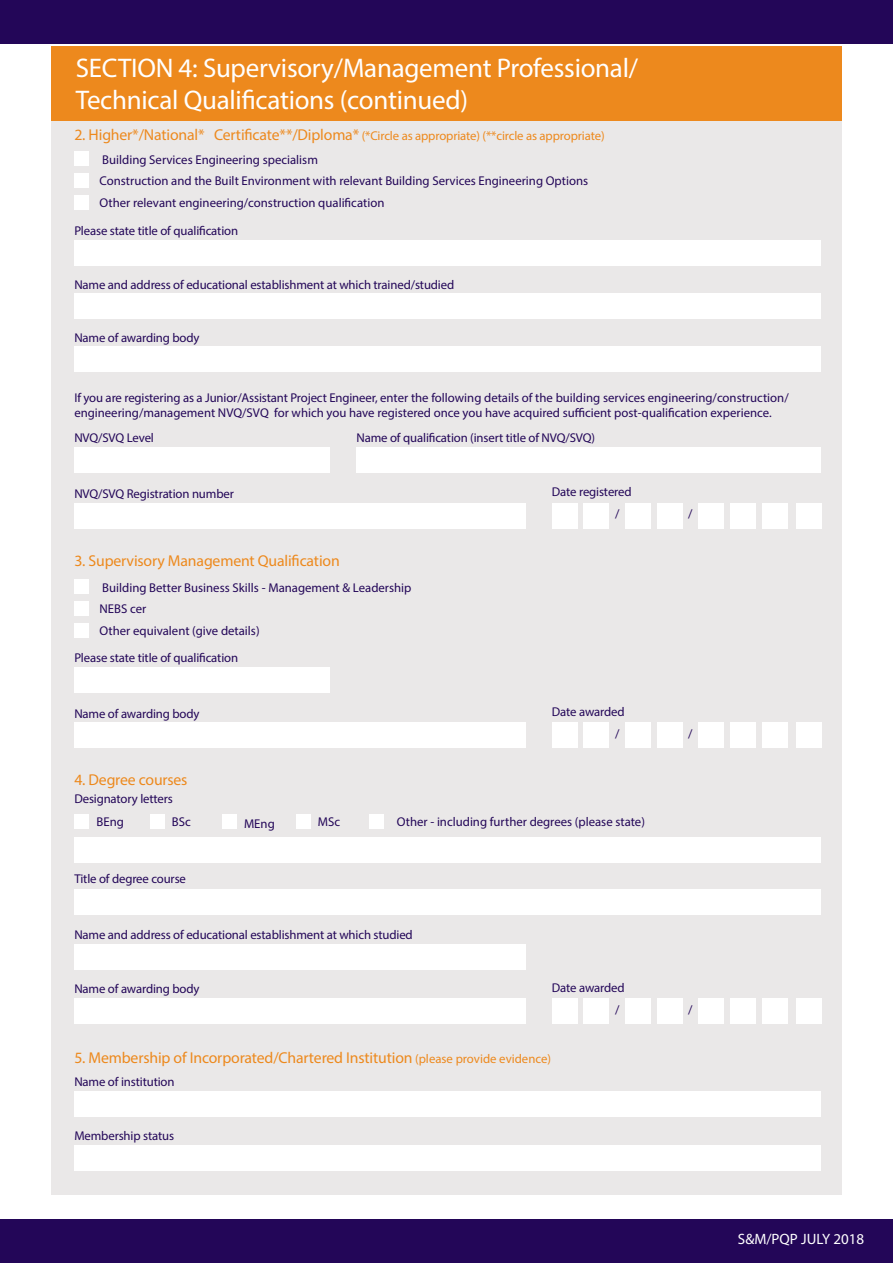
<style>
.page{position:relative;width:893px;height:1263px;background:#fff}
.page>*{position:absolute;margin:0;border:0;box-sizing:border-box;transform-origin:0 0}
.t1{font:27px/32.4px "Myriad Pro";letter-spacing:-.01em;color:#fff}
.t2{font:15.75px "Myriad Pro";letter-spacing:-.01em;color:#ed891d}
.t3{font:15px "Myriad Pro";color:#fff}
.t4{font:12.75px/15.3px "Myriad Pro";letter-spacing:-.005em;color:#230658}
.t5{font:12.75px "Myriad Pro";letter-spacing:-.01em;color:#ed891d}
.s1{font-size:15.75px}
.s2{font-size:12.75px}
</style>
<div class="page">
<div style="left:0;top:1219px;width:893px;height:44px;background:#230658"></div>
<div style="left:0;top:0;width:893px;height:44px;background:#230658"></div>
<div style="left:51px;top:88px;width:791px;height:1107px;background:#eae8e8"></div>
<div style="left:51px;top:46px;width:791px;height:74px;background:#ed891d"></div>
<div style="left:74px;top:195px;width:15px;height:15px;background:#fff"></div>
<div style="left:74px;top:623px;width:15px;height:14px;background:#fff"></div>
<div style="left:74px;top:173px;width:15px;height:15px;background:#fff"></div>
<div style="left:74px;top:601px;width:15px;height:15px;background:#fff"></div>
<div style="left:74px;top:151px;width:15px;height:15px;background:#fff"></div>
<div style="left:74px;top:579px;width:15px;height:15px;background:#fff"></div>
<div style="left:74px;top:814px;width:15px;height:15px;background:#fff"></div>
<div style="left:150px;top:814px;width:14px;height:15px;background:#fff"></div>
<div style="left:222px;top:814px;width:15px;height:15px;background:#fff"></div>
<div style="left:296px;top:814px;width:14px;height:15px;background:#fff"></div>
<div style="left:369px;top:814px;width:15px;height:15px;background:#fff"></div>
<div style="left:74px;top:837px;width:747px;height:25px;background:#fff"></div>
<div style="left:74px;top:503px;width:452px;height:25px;background:#fff"></div>
<div style="left:74px;top:723px;width:452px;height:25px;background:#fff"></div>
<div style="left:74px;top:998px;width:452px;height:26px;background:#fff"></div>
<div style="left:74px;top:1145px;width:747px;height:25px;background:#fff"></div>
<div style="left:74px;top:447px;width:256px;height:26px;background:#fff"></div>
<div style="left:74px;top:667px;width:256px;height:26px;background:#fff"></div>
<div style="left:356px;top:447px;width:465px;height:26px;background:#fff"></div>
<div style="left:74px;top:240px;width:747px;height:26px;background:#fff"></div>
<div style="left:74px;top:294px;width:747px;height:25px;background:#fff"></div>
<div style="left:74px;top:346px;width:747px;height:26px;background:#fff"></div>
<div style="left:552px;top:503px;width:25px;height:25px;background:#fff"></div>
<div style="left:698px;top:503px;width:25px;height:25px;background:#fff"></div>
<div style="left:625px;top:503px;width:26px;height:25px;background:#fff"></div>
<div style="left:584px;top:503px;width:25px;height:25px;background:#fff"></div>
<div style="left:730px;top:503px;width:25px;height:25px;background:#fff"></div>
<div style="left:763px;top:503px;width:25px;height:25px;background:#fff"></div>
<div style="left:796px;top:503px;width:25px;height:25px;background:#fff"></div>
<div style="left:657px;top:503px;width:25px;height:25px;background:#fff"></div>
<div style="left:552px;top:723px;width:25px;height:25px;background:#fff"></div>
<div style="left:698px;top:723px;width:25px;height:25px;background:#fff"></div>
<div style="left:625px;top:723px;width:26px;height:25px;background:#fff"></div>
<div style="left:584px;top:723px;width:25px;height:25px;background:#fff"></div>
<div style="left:730px;top:723px;width:25px;height:25px;background:#fff"></div>
<div style="left:763px;top:723px;width:25px;height:25px;background:#fff"></div>
<div style="left:796px;top:723px;width:25px;height:25px;background:#fff"></div>
<div style="left:657px;top:723px;width:25px;height:25px;background:#fff"></div>
<div style="left:552px;top:998px;width:25px;height:26px;background:#fff"></div>
<div style="left:698px;top:998px;width:25px;height:26px;background:#fff"></div>
<div style="left:625px;top:998px;width:26px;height:26px;background:#fff"></div>
<div style="left:584px;top:998px;width:25px;height:26px;background:#fff"></div>
<div style="left:730px;top:998px;width:25px;height:26px;background:#fff"></div>
<div style="left:763px;top:998px;width:25px;height:26px;background:#fff"></div>
<div style="left:796px;top:998px;width:25px;height:26px;background:#fff"></div>
<div style="left:657px;top:998px;width:25px;height:26px;background:#fff"></div>
<div style="left:74px;top:944px;width:452px;height:26px;background:#fff"></div>
<div style="left:74px;top:1091px;width:747px;height:25px;background:#fff"></div>
<div style="left:74px;top:889px;width:747px;height:25px;background:#fff"></div>
<p class="t1" style="left:76px;top:51px;width:564px">SECTION 4: Supervisory/Management Professional/<br>Technical Qualifications (continued)</p>
<p class="t5" style="left:74px;top:127px;width:532px"><span class="s1">2. Higher*/National* Certificate**/Diploma*</span> (*Circle as appropriate) (**circle as appropriate)</p>
<p class="t4" style="left:102px;top:152px;width:217px">Building Services Engineering specialism</p>
<p class="t4" style="left:100px;top:173px;width:490px">Construction and the Built Environment with relevant Building Services Engineering Options</p>
<p class="t4" style="left:100px;top:195px;width:286px">Other relevant engineering/construction qualification</p>
<p class="t4" style="left:74px;top:223px;width:165px">Please state title of qualification</p>
<p class="t4" style="left:74px;top:277px;width:381px">Name and address of educational establishment at which trained/studied</p>
<p class="t4" style="left:74px;top:330px;width:127px">Name of awarding body</p>
<p class="t4" style="left:74px;top:390px;width:716px">If you are registering as a Junior/Assistant Project Engineer, enter the following details of the building services engineering/construction/ engineering/management NVQ/SVQ for which you have registered once you have acquired sufficient post-qualification experience.</p>
<p class="t4" style="left:74px;top:429px;width:81px">NVQ/SVQ Level</p>
<p class="t4" style="left:74px;top:485px;width:161px">NVQ/SVQ Registration number</p>
<p class="t2" style="left:74px;top:551px;width:267px">3. Supervisory Management Qualification</p>
<p class="t4" style="left:356px;top:429px;width:240px">Name of qualification (insert title of NVQ/SVQ)</p>
<p class="t4" style="left:552px;top:484px;width:81px">Date registered</p>
<p class="t4" style="left:615px;top:506px;width:6px">/</p>
<p class="t4" style="left:688px;top:506px;width:6px">/</p>
<p class="t4" style="left:102px;top:579px;width:311px">Building Better Business Skills - Management &amp; Leadership</p>
<p class="t4" style="left:100px;top:601px;width:48px">NEBS cer</p>
<p class="t4" style="left:100px;top:623px;width:162px">Other equivalent (give details)</p>
<p class="t4" style="left:74px;top:649px;width:165px">Please state title of qualification</p>
<p class="t4" style="left:74px;top:705px;width:127px">Name of awarding body</p>
<p class="t2" style="left:74px;top:770px;width:115px">4. Degree courses</p>
<p class="t4" style="left:74px;top:791px;width:100px">Designatory letters</p>
<p class="t4" style="left:552px;top:704px;width:74px">Date awarded</p>
<p class="t4" style="left:615px;top:726px;width:6px">/</p>
<p class="t4" style="left:688px;top:726px;width:6px">/</p>
<p class="t4" style="left:97px;top:814px;width:29px">BEng</p>
<p class="t4" style="left:172px;top:814px;width:20px">BSc</p>
<p class="t4" style="left:244px;top:815px;width:32px">MEng</p>
<p class="t4" style="left:318px;top:814px;width:24px">MSc</p>
<p class="t4" style="left:397px;top:814px;width:250px">Other - including further degrees (please state)</p>
<p class="t4" style="left:74px;top:871px;width:113px">Title of degree course</p>
<p class="t4" style="left:74px;top:927px;width:340px">Name and address of educational establishment at which studied</p>
<p class="t4" style="left:74px;top:981px;width:127px">Name of awarding body</p>
<p class="t4" style="left:552px;top:979px;width:74px">Date awarded</p>
<p class="t4" style="left:615px;top:1001px;width:6px">/</p>
<p class="t4" style="left:688px;top:1001px;width:6px">/</p>
<p class="t2" style="left:74px;top:1047px;width:478px">5. Membership of Incorporated/Chartered Institution <span class="s2">(please provide evidence)</span></p>
<p class="t4" style="left:74px;top:1074px;width:102px">Name of institution</p>
<p class="t4" style="left:74px;top:1128px;width:101px">Membership status</p>
<p class="t3" style="left:738px;top:1230px;width:128px">S&amp;M/PQP JULY 2018</p>
</div>
